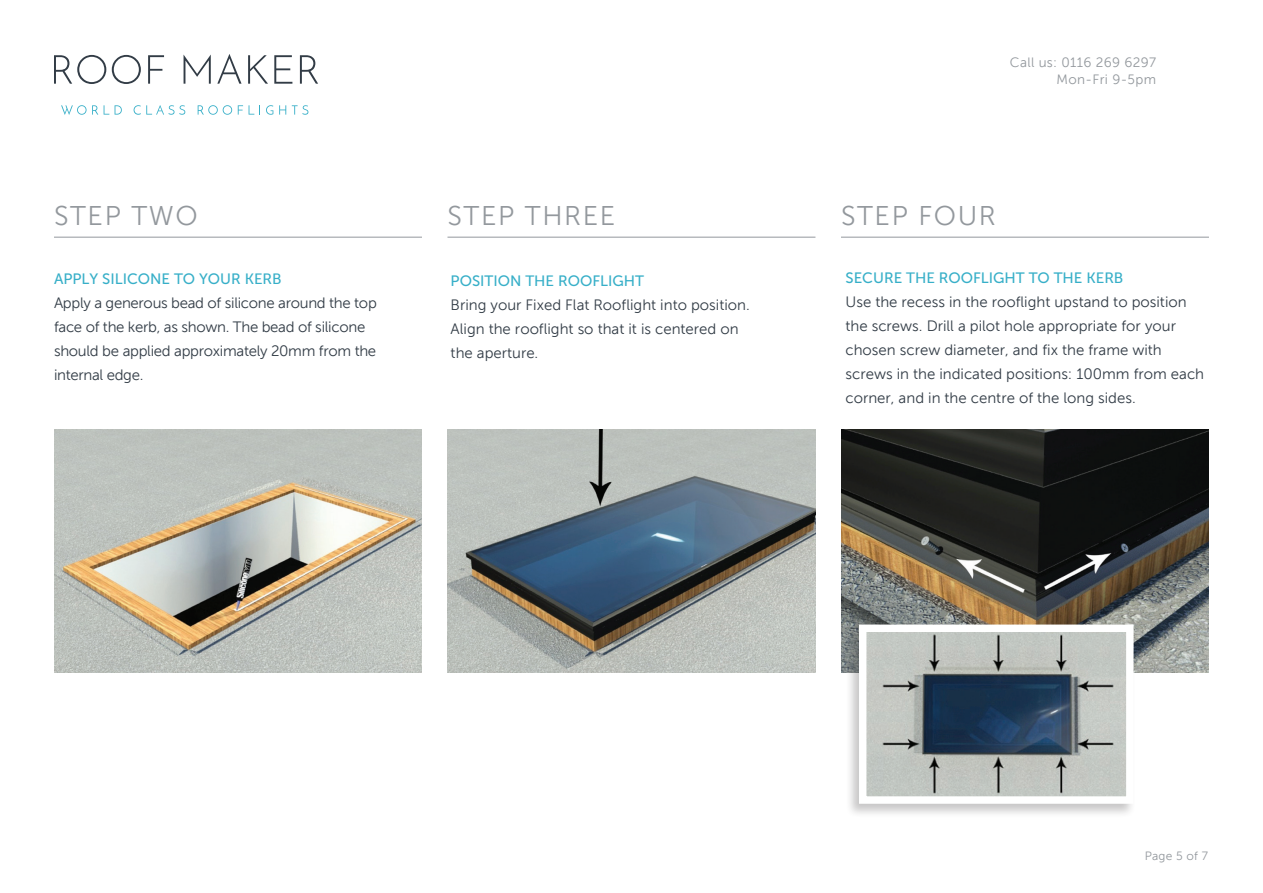
<style>
.page{position:relative;width:1263px;height:893px;background:#fff}
.page>*{position:absolute;margin:0;border:0;box-sizing:border-box;transform-origin:0 0}
.t1{font:27px "Museo Sans 300";letter-spacing:.06em;color:#93989d}
.t2{font:15px/24px "Museo Sans 300";color:#323c46}
.t3{font:15px/24px "Museo Sans 300";letter-spacing:-.02em;color:#323c46}
.t4{font:15px "Museo Sans 500";color:#37afc8}
.t5{font:13.5px/17.2px "Museo Sans 300";letter-spacing:.025em;color:#93989d;text-align:right}
.t6{font:12px "Museo Sans 300";letter-spacing:.02em;color:#93989d}
</style>
<div class="page">
<hr style="left:54px;top:237px;width:368px;height:1px;background:#93989d">
<hr style="left:447px;top:237px;width:368px;height:1px;background:#93989d">
<hr style="left:841px;top:237px;width:368px;height:1px;background:#93989d">
<img style="left:54px;top:430px;width:368px;height:242px">
<img style="left:447px;top:430px;width:368px;height:242px">
<img style="left:841px;top:430px;width:368px;height:242px">
<svg style="left:61px;top:105px;width:37px;height:10px"></svg>
<svg style="left:104px;top:105px;width:5px;height:10px"></svg>
<svg style="left:115px;top:105px;width:7px;height:10px"></svg>
<svg style="left:134px;top:105px;width:51px;height:10px"></svg>
<svg style="left:198px;top:105px;width:34px;height:10px"></svg>
<svg style="left:238px;top:105px;width:5px;height:10px"></svg>
<svg style="left:249px;top:105px;width:11px;height:10px"></svg>
<svg style="left:266px;top:105px;width:7px;height:10px"></svg>
<svg style="left:279px;top:105px;width:7px;height:10px"></svg>
<svg style="left:292px;top:105px;width:16px;height:10px"></svg>
<svg style="left:54px;top:55px;width:52px;height:29px"></svg>
<svg style="left:112px;top:55px;width:29px;height:29px"></svg>
<svg style="left:148px;top:55px;width:16px;height:29px"></svg>
<svg style="left:184px;top:55px;width:27px;height:29px"></svg>
<svg style="left:217px;top:54px;width:25px;height:30px"></svg>
<svg style="left:248px;top:55px;width:20px;height:29px"></svg>
<svg style="left:274px;top:55px;width:18px;height:29px"></svg>
<svg style="left:300px;top:55px;width:18px;height:29px"></svg>
<div style="left:846px;top:623px;width:291px;height:196px;background:#231f20;opacity:.25"></div>
<img style="left:867px;top:632px;width:258px;height:164px">
<div style="left:859px;top:624px;width:274px;height:180px;border:7px solid #fff"></div>
<p class="t5" style="left:1010px;top:54px;width:148px">Call us: 0116 269 6297<br>Mon-Fri 9-5pm</p>
<h1 class="t1" style="left:54px;top:201px;width:145px">STEP TWO</h1>
<h1 class="t1" style="left:447px;top:201px;width:169px">STEP THREE</h1>
<h1 class="t1" style="left:841px;top:201px;width:156px">STEP FOUR</h1>
<p class="t4" style="left:54px;top:271px;width:229px">APPLY SILICONE TO YOUR KERB</p>
<p class="t3" style="left:54px;top:291px;width:324px">Apply a generous bead of silicone around the top face of the kerb, as shown. The bead of silicone should be applied approximately 20mm from the internal edge.</p>
<p class="t4" style="left:451px;top:272px;width:195px">POSITION THE ROOFLIGHT</p>
<p class="t2" style="left:451px;top:293px;width:301px">Bring your Fixed Flat Rooflight into position.<br>Align the rooflight so that it is centered on the aperture.</p>
<p class="t4" style="left:845px;top:269px;width:279px">SECURE THE ROOFLIGHT TO THE KERB</p>
<p class="t2" style="left:845px;top:290px;width:360px">Use the recess in the rooflight upstand to position the screws. Drill a pilot hole appropriate for your chosen screw diameter, and fix the frame with screws in the indicated positions: 100mm from each corner, and in the centre of the long sides.</p>
<p class="t6" style="left:1145px;top:849px;width:65px">Page 5 of 7</p>
</div>
